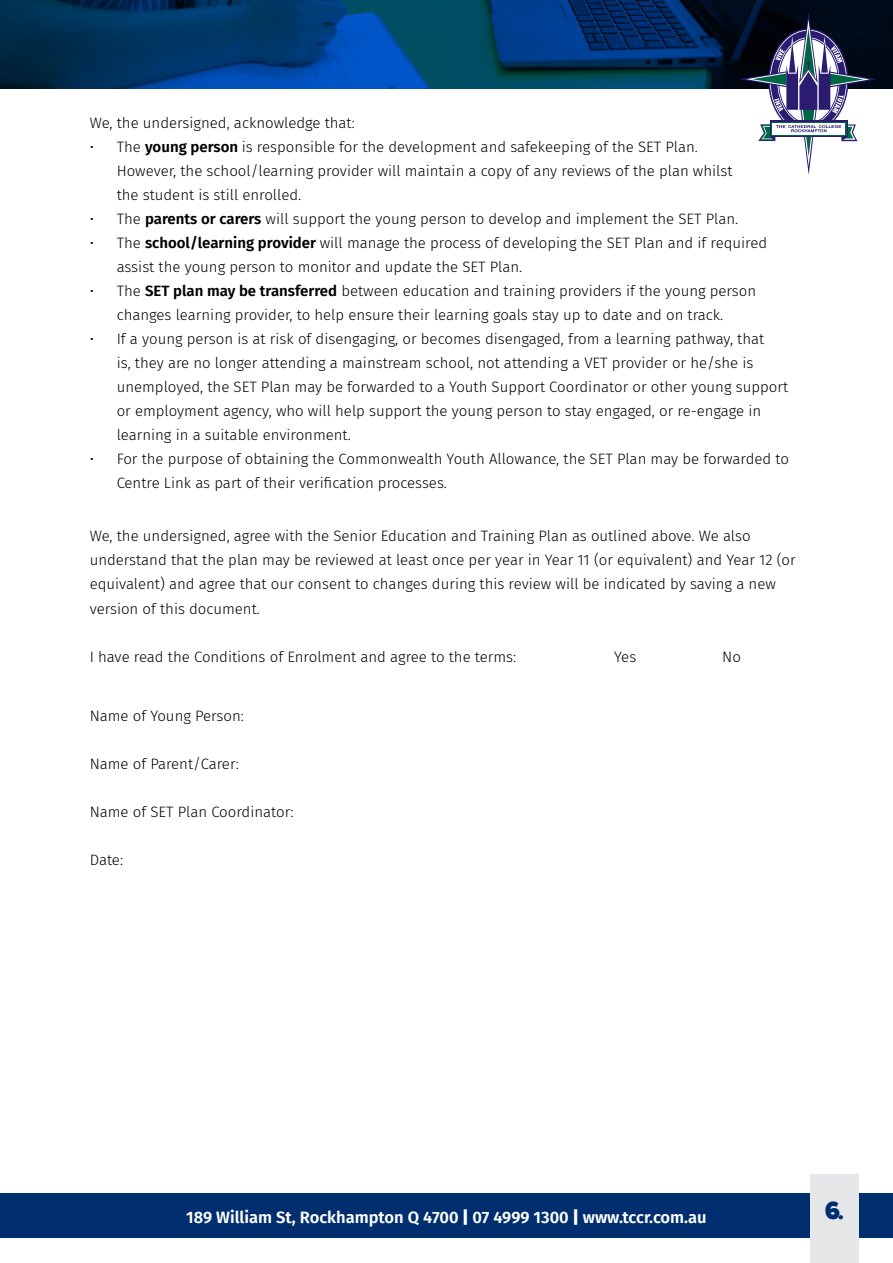
<style>
.page{position:relative;width:893px;height:1263px;background:#fff}
.page>*{position:absolute;margin:0;border:0;box-sizing:border-box;transform-origin:0 0}
.t1{font:800 24.9px "Fat Frank";color:#002e6e}
.t2{font:600 16.5px "Fira Sans";color:#fff}
.t3{font:300 15px/24px "Fira Sans";color:#000}
.s1{font-weight:600}
.s2{font-weight:900}
</style>
<div class="page">
<svg style="left:0;top:0;width:893px;height:88px;background:#003767"></svg>
<div style="left:0;top:1193px;width:893px;height:45px;background:#002e6e"></div>
<div style="left:810px;top:1174px;width:49px;height:89px;background:#e6e7e8"></div>
<svg style="left:739px;top:12px;width:138px;height:162px"></svg>
<p class="t3" style="left:90px;top:110px;width:267px">We, the undersigned, acknowledge that:</p>
<p class="t3" style="left:117px;top:134px;width:617px;text-indent:-27px">• The <span class="s1">young person</span> is responsible for the development and safekeeping of the SET Plan.<br>However, the school/learning provider will maintain a copy of any reviews of the plan whilst the student is still enrolled.</p>
<p class="t3" style="left:90px;top:206px;width:650px">• The <span class="s1">parents or carers</span> will support the young person to develop and implement the SET Plan.</p>
<p class="t3" style="left:117px;top:230px;width:652px;text-indent:-27px">• The <span class="s1">school/learning provider</span> will manage the process of developing the SET Plan and if required assist the young person to monitor and update the SET Plan.</p>
<p class="t3" style="left:90px;top:278px;width:668px;text-align:center">• The <span class="s1">SET plan may be transferred</span> between education and training providers if the young person changes learning provider, to help ensure their learning goals stay up to date and on track.</p>
<p class="t3" style="left:117px;top:326px;width:673px;text-indent:-27px">• If a young person is at risk of disengaging, or becomes disengaged, from a learning pathway, that<br>is, they are no longer attending a mainstream school, not attending a VET provider or he/she is unemployed, the SET Plan may be forwarded to a Youth Support Coordinator or other young support or employment agency, who will help support the young person to stay engaged, or re-engage in learning in a suitable environment.</p>
<p class="t3" style="left:117px;top:446px;width:674px;text-indent:-27px">• For the purpose of obtaining the Commonwealth Youth Allowance, the SET Plan may be forwarded to<br>Centre Link as part of their verification processes.</p>
<p class="t3" style="left:90px;top:524px;width:708px">We, the undersigned, agree with the Senior Education and Training Plan as outlined above. We also understand that the plan may be reviewed at least once per year in Year 11 (or equivalent) and Year 12 (or equivalent) and agree that our consent to changes during this review will be indicated by saving a new version of this document.</p>
<p class="t3" style="left:90px;top:644px;width:428px">I have read the Conditions of Enrolment and agree to the terms:</p>
<p class="t3" style="left:614px;top:644px;width:24px">Yes</p>
<p class="t3" style="left:722px;top:644px;width:20px">No</p>
<p class="t3" style="left:90px;top:703px;width:156px">Name of Young Person:</p>
<p class="t3" style="left:90px;top:751px;width:151px">Name of Parent/Carer:</p>
<p class="t3" style="left:90px;top:799px;width:205px">Name of SET Plan Coordinator:</p>
<p class="t3" style="left:90px;top:847px;width:35px">Date:</p>
<p class="t2" style="left:186px;top:1203px;width:522px">189 William St, Rockhampton Q 4700 <span class="s2">|</span> 07 4999 1300 <span class="s2">|</span> www.tccr.com.au</p>
<h1 class="t1" style="left:825px;top:1196px;width:20px">6.</h1>
</div>
